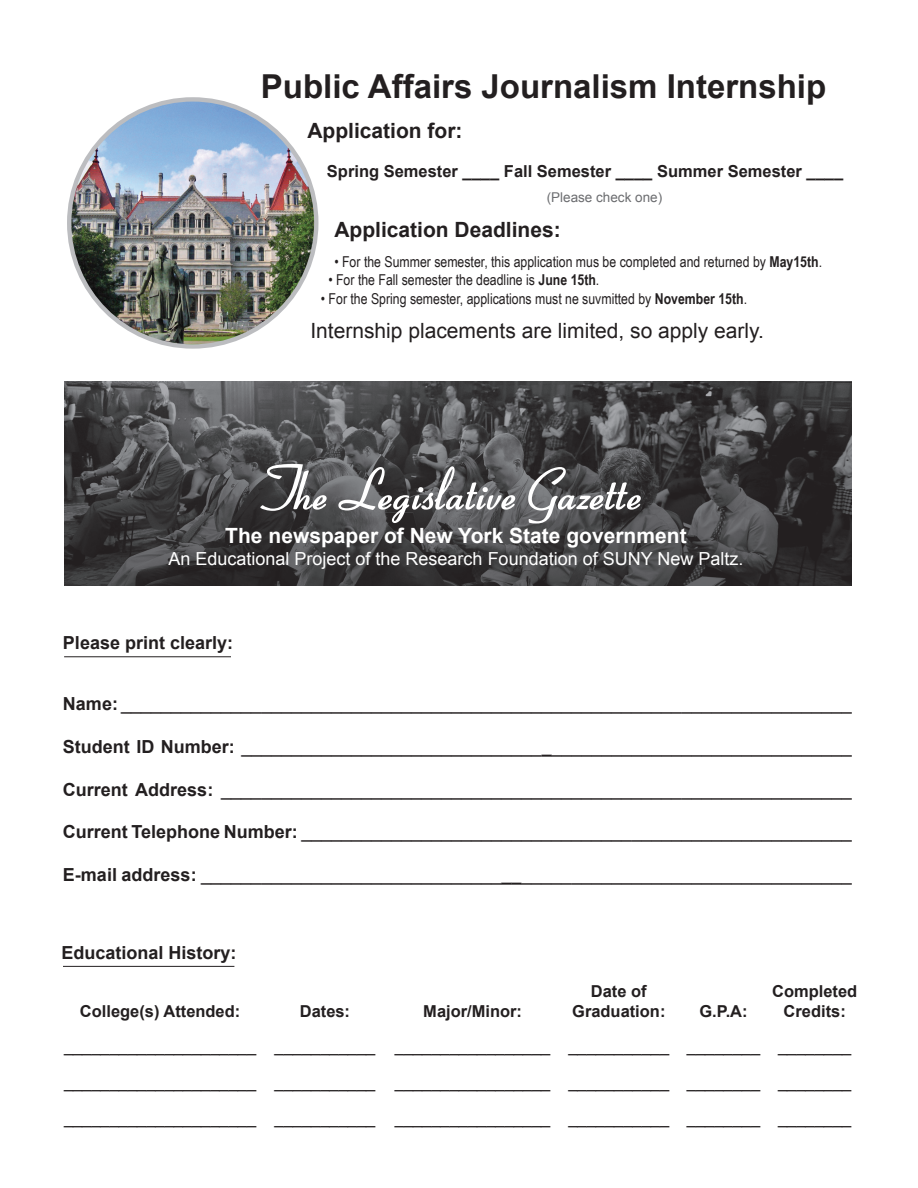
<style>
.page{position:relative;width:918px;height:1188px;background:#fff}
.page>*{position:absolute;margin:0;border:0;box-sizing:border-box;transform-origin:0 0}
.t1{font:700 33px "Arial";color:#231f20}
.t2{font:21px "Arial";color:#231f20}
.t3{font:700 21px "Arial";color:#fff}
.t4{font:700 21px "Arial";color:#231f20}
.t5{font:18px "Arial";color:#231f20}
.t6{font:18px "Arial";color:#fff}
.t7{font:700 18px "Arial";color:#231f20}
.t8{font:16.5px/36.2px "Arial";color:#231f20;text-align:justify}
.t9{font:700 16.5px/19.8px "Arial";color:#231f20;text-align:center}
.t10{font:15px "Arial Narrow";color:#231f20}
.t11{font:13.5px "Arial";color:#6c6d70}
.s1{font-weight:700}
</style>
<div class="page">
<img style="left:65px;top:382px;width:787px;height:204px">
<svg style="left:260px;top:464px;width:381px;height:59px;background:#6a6a6c"></svg>
<img style="left:69px;top:99px;width:247px;height:247px;border-radius:124px">
<hr style="left:64px;top:656px;width:167px;height:1px;background:#231f20">
<hr style="left:63px;top:966px;width:171px;height:1px;background:#231f20">
<h1 class="t1" style="left:261px;top:63px;width:567px">Public Affairs Journalism Internship</h1>
<p class="t4" style="left:307px;top:116px;width:157px">Application for:</p>
<p class="t9" style="left:327px;top:162px;width:518px">Spring Semester ____ Fall Semester ____ Summer Semester ____</p>
<p class="t11" style="left:547px;top:188px;width:117px">(Please check one)</p>
<p class="t4" style="left:334px;top:215px;width:228px">Application Deadlines:</p>
<p class="t10" style="left:334px;top:251px;width:489px">• For the Summer semester, this application mus be completed and returned by <span class="s1">May15th</span>.</p>
<p class="t10" style="left:328px;top:269px;width:272px">• For the Fall semester the deadline is <span class="s1">June 15th</span>.</p>
<p class="t10" style="left:321px;top:288px;width:428px">• For the Spring semester, applications must ne suvmitted by <span class="s1">November 15th</span>.</p>
<p class="t2" style="left:310px;top:316px;width:455px">Internship placements are limited, so apply early.</p>
<p class="t3" style="left:225px;top:521px;width:463px">The newspaper of New York State government</p>
<p class="t6" style="left:169px;top:546px;width:576px">An Educational Project of the Research Foundation of SUNY New Paltz.</p>
<p class="t7" style="left:63px;top:630px;width:172px">Please print clearly:</p>
<p class="t5" style="left:63px;top:692px;width:790px"><span class="s1">Name:</span> _________________________________________________________________________</p>
<p class="t5" style="left:63px;top:734px;width:790px"><span class="s1">Student ID Number:</span> ______________________________<span class="s1">_</span>______________________________</p>
<p class="t5" style="left:63px;top:777px;width:790px"><span class="s1">Current Address:</span> _______________________________________________________________</p>
<p class="t5" style="left:63px;top:819px;width:790px"><span class="s1">Current Telephone Number:</span> _______________________________________________________</p>
<p class="t5" style="left:63px;top:862px;width:790px"><span class="s1">E-mail address:</span> ______________________________<span class="s1">__</span>_________________________________</p>
<p class="t7" style="left:62px;top:940px;width:177px">Educational History:</p>
<p class="t9" style="left:80px;top:1001px;width:162px">College(s) Attended:</p>
<p class="t8" style="left:64px;top:1028px;width:194px">_____________________ _____________________ _____________________</p>
<p class="t9" style="left:300px;top:1001px;width:52px">Dates:</p>
<p class="t8" style="left:275px;top:1028px;width:102px">___________ ___________ ___________</p>
<p class="t9" style="left:423px;top:1001px;width:100px">Major/Minor:</p>
<p class="t8" style="left:395px;top:1028px;width:157px">_________________ _________________ _________________</p>
<p class="t9" style="left:572px;top:982px;width:95px">Date of<br>Graduation:</p>
<p class="t8" style="left:568px;top:1028px;width:102px">___________ ___________ ___________</p>
<p class="t9" style="left:700px;top:1001px;width:50px">G.P.A:</p>
<p class="t8" style="left:687px;top:1028px;width:75px">________ ________ ________</p>
<p class="t9" style="left:772px;top:982px;width:87px">Completed<br>Credits:</p>
<p class="t8" style="left:778px;top:1028px;width:75px">________ ________ ________</p>
</div>
